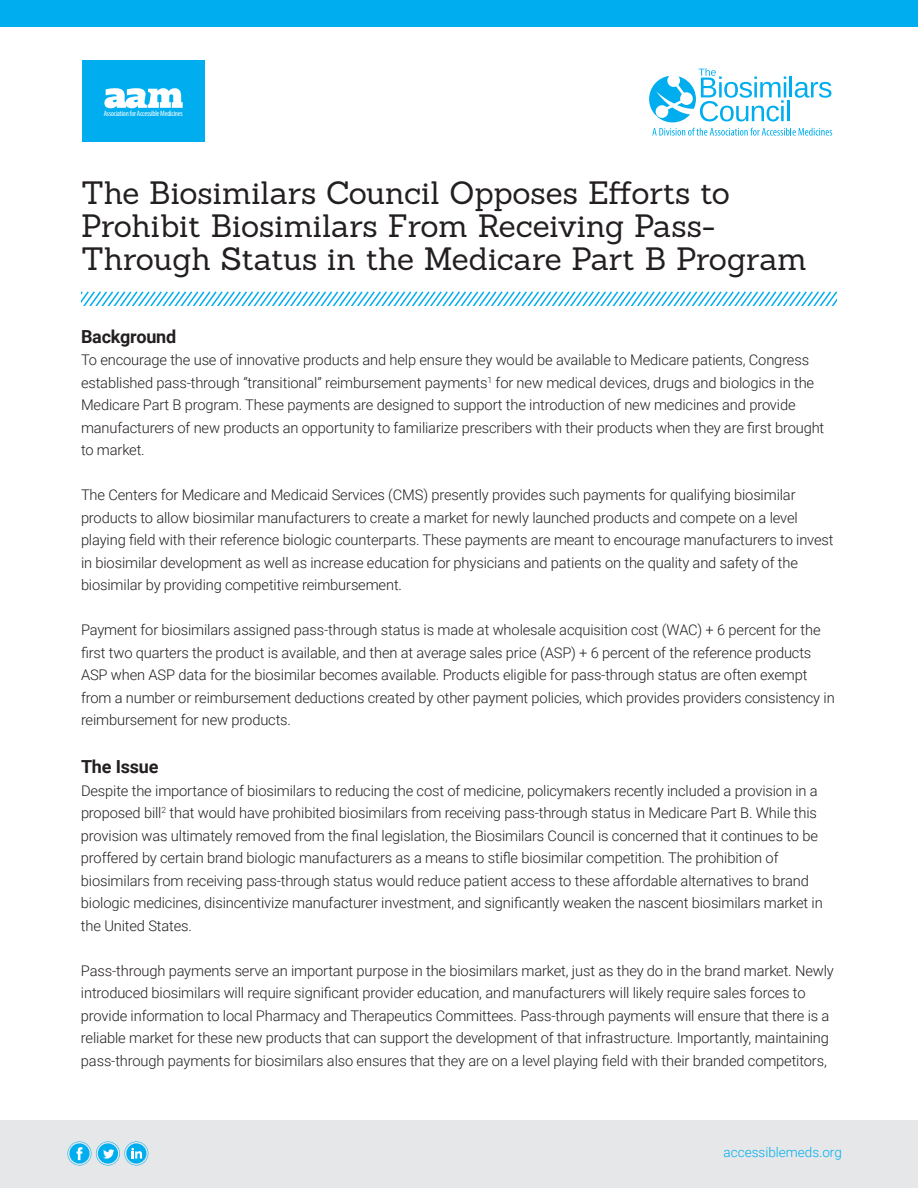
<style>
.page{position:relative;width:918px;height:1188px;background:#fff}
.page>*{position:absolute;margin:0;border:0;box-sizing:border-box;transform-origin:0 0}
.t1{font:31.5px/33px "Sanchez";letter-spacing:-.005em;color:#231f20}
.t2{font:700 18px "Roboto";letter-spacing:-.01em;color:#231f20}
.t3{font:300 14.7px/22.5px "Roboto";letter-spacing:-.01em;color:#231f20}
.t4{font:300 13.5px "Roboto";color:#00aeef}
.t5{font:condensed 7.8px "Myriad Pro";letter-spacing:-.025em;color:#fff}
</style>
<div class="page">
<div style="left:0;top:1120px;width:918px;height:68px;background:#e6e7e9"></div>
<svg style="left:67px;top:1141px;width:81px;height:25px"></svg>
<div style="left:0;top:0;width:918px;height:27px;background:#00aeef"></div>
<div style="left:83px;top:60px;width:122px;height:82px;background:#00aeef"></div>
<svg style="left:104px;top:88px;width:79px;height:20px"></svg>
<svg style="left:81px;top:291px;width:756px;height:15px"></svg>
<hr style="left:790px;top:76px;width:2px;height:21px;background:#00aeef">
<svg style="left:795px;top:82px;width:36px;height:16px"></svg>
<hr style="left:787px;top:100px;width:3px;height:21px;background:#00aeef">
<svg style="left:649px;top:68px;width:137px;height:54px"></svg>
<svg style="left:652px;top:128px;width:180px;height:8px"></svg>
<p class="t5" style="left:104px;top:109px;width:81px">Association for Accessible Medicines</p>
<h1 class="t1" style="left:81px;top:176px;width:727px">The Biosimilars Council Opposes Efforts to<br>Prohibit Biosimilars From Receiving Pass-<br>Through Status in the Medicare Part B Program</h1>
<p class="t2" style="left:81px;top:324px;width:97px">Background</p>
<p class="t3" style="left:81px;top:348px;width:745px">To encourage the use of innovative products and help ensure they would be available to Medicare patients, Congress established pass-through “transitional” reimbursement payments<sup>1</sup> for new medical devices, drugs and biologics in the Medicare Part B program. These payments are designed to support the introduction of new medicines and provide manufacturers of new products an opportunity to familiarize prescribers with their products when they are first brought to market.</p>
<p class="t3" style="left:81px;top:483px;width:754px">The Centers for Medicare and Medicaid Services (CMS) presently provides such payments for qualifying biosimilar products to allow biosimilar manufacturers to create a market for newly launched products and compete on a level playing field with their reference biologic counterparts. These payments are meant to encourage manufacturers to invest in biosimilar development as well as increase education for physicians and patients on the quality and safety of the biosimilar by providing competitive reimbursement.</p>
<p class="t3" style="left:81px;top:618px;width:755px">Payment for biosimilars assigned pass-through status is made at wholesale acquisition cost (WAC) + 6 percent for the first two quarters the product is available, and then at average sales price (ASP) + 6 percent of the reference products ASP when ASP data for the biosimilar becomes available. Products eligible for pass-through status are often exempt from a number or reimbursement deductions created by other payment policies, which provides providers consistency in reimbursement for new products.</p>
<p class="t2" style="left:81px;top:754px;width:79px">The Issue</p>
<p class="t3" style="left:81px;top:779px;width:743px">Despite the importance of biosimilars to reducing the cost of medicine, policymakers recently included a provision in a proposed bill<sup>2</sup> that would have prohibited biosimilars from receiving pass-through status in Medicare Part B. While this provision was ultimately removed from the final legislation, the Biosimilars Council is concerned that it continues to be proffered by certain brand biologic manufacturers as a means to stifle biosimilar competition. The prohibition of biosimilars from receiving pass-through status would reduce patient access to these affordable alternatives to brand biologic medicines, disincentivize manufacturer investment, and significantly weaken the nascent biosimilars market in the United States.</p>
<p class="t3" style="left:81px;top:959px;width:754px">Pass-through payments serve an important purpose in the biosimilars market, just as they do in the brand market. Newly introduced biosimilars will require significant provider education, and manufacturers will likely require sales forces to provide information to local Pharmacy and Therapeutics Committees. Pass-through payments will ensure that there is a reliable market for these new products that can support the development of that infrastructure. Importantly, maintaining pass-through payments for biosimilars also ensures that they are on a level playing field with their branded competitors,</p>
<p class="t4" style="left:724px;top:1143px;width:120px">accessiblemeds.org</p>
</div>
